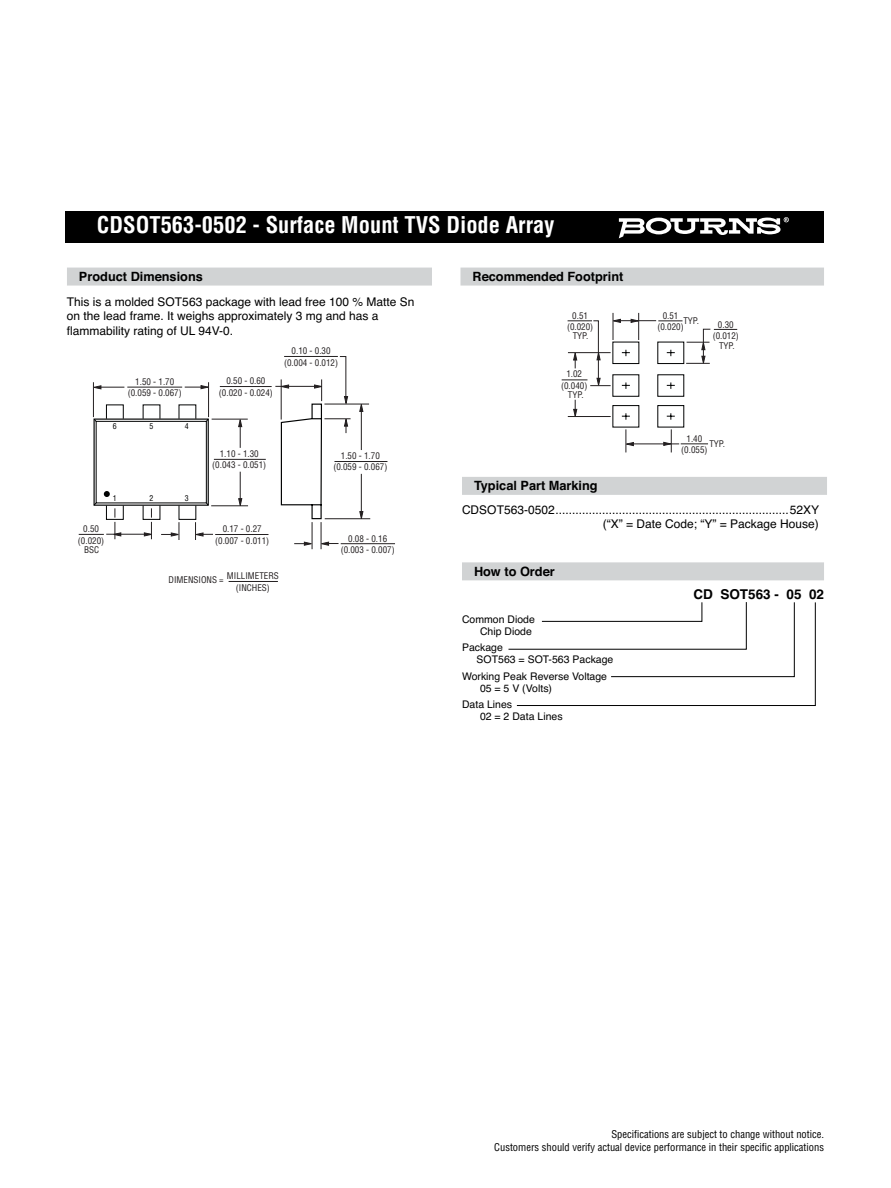
<style>
.page{position:relative;width:891px;height:1188px;background:#fff}
.page>*{position:absolute;margin:0;border:0;box-sizing:border-box;transform-origin:0 0}
.t1{font:700 condensed 22.5px "Helvetica";color:#fff}
.t2{font:700 13.5px "Helvetica";color:#000}
.t3{font:700 12.75px "Helvetica";color:#000}
.t4{font:12px/14.4px "Helvetica";color:#000}
.t5{font:condensed 10.5px/12.8px "Helvetica";color:#000;text-align:right}
.t6{font:10.5px/12px "Helvetica";color:#000}
.t7{font:condensed 9px/11.2px "Helvetica";color:#231f20;text-align:center}
.t8{font:condensed 9px "Helvetica";color:#221e1f}
.t9{font:condensed 7.8px "Helvetica";color:#010202}
</style>
<div class="page">
<div style="left:65px;top:212px;width:759px;height:31px;background:#000"></div>
<svg style="left:619px;top:217px;width:170px;height:21px"></svg>
<div style="left:67px;top:268px;width:365px;height:18px;background:#d1d3d4"></div>
<div style="left:460px;top:268px;width:364px;height:18px;background:#d1d3d4"></div>
<div style="left:462px;top:562px;width:362px;height:18px;background:#d1d3d4"></div>
<div style="left:462px;top:477px;width:365px;height:18px;background:#d1d3d4"></div>
<hr style="left:208px;top:382px;width:1px;height:35px;background:#231f20">
<svg style="left:92px;top:385px;width:32px;height:4px"></svg>
<svg style="left:185px;top:385px;width:25px;height:4px"></svg>
<hr style="left:93px;top:382px;width:1px;height:35px;background:#231f20">
<hr style="left:127px;top:387px;width:55px;height:1px;background:#231f20">
<hr style="left:341px;top:543px;width:54px;height:1px;background:#231f20">
<hr style="left:215px;top:534px;width:54px;height:1px;background:#231f20">
<hr style="left:324px;top:404px;width:45px;height:1px;background:#231f20">
<hr style="left:325px;top:518px;width:45px;height:1px;background:#231f20">
<svg style="left:359px;top:403px;width:4px;height:9px"></svg>
<hr style="left:361px;top:474px;width:1px;height:39px;background:#231f20">
<svg style="left:359px;top:511px;width:4px;height:9px"></svg>
<hr style="left:361px;top:410px;width:1px;height:40px;background:#231f20">
<hr style="left:334px;top:461px;width:53px;height:1px;background:#231f20">
<hr style="left:212px;top:419px;width:36px;height:1px;background:#231f20">
<hr style="left:211px;top:506px;width:37px;height:1px;background:#231f20">
<svg style="left:238px;top:472px;width:4px;height:35px"></svg>
<svg style="left:238px;top:418px;width:4px;height:30px"></svg>
<hr style="left:214px;top:459px;width:52px;height:1px;background:#231f20">
<svg style="left:79px;top:404px;width:134px;height:136px"></svg>
<hr style="left:106px;top:534px;width:44px;height:1px;background:#231f20">
<hr style="left:220px;top:386px;width:52px;height:1px;background:#231f20">
<svg style="left:280px;top:356px;width:71px;height:193px"></svg>
<hr style="left:275px;top:386px;width:46px;height:1px;background:#231f20">
<hr style="left:229px;top:581px;width:49px;height:1px;background:#231f20">
<div style="left:657px;top:342px;width:27px;height:22px;border:1px solid #010202"></div>
<svg style="left:667px;top:350px;width:8px;height:6px"></svg>
<div style="left:613px;top:374px;width:26px;height:23px;border:1px solid #010202"></div>
<div style="left:657px;top:374px;width:27px;height:23px;border:1px solid #010202"></div>
<svg style="left:667px;top:382px;width:8px;height:7px"></svg>
<div style="left:613px;top:405px;width:26px;height:22px;border:1px solid #010202"></div>
<svg style="left:622px;top:413px;width:8px;height:7px"></svg>
<div style="left:657px;top:405px;width:27px;height:22px;border:1px solid #010202"></div>
<svg style="left:667px;top:413px;width:8px;height:7px"></svg>
<svg style="left:663px;top:429px;width:10px;height:23px"></svg>
<hr style="left:632px;top:444px;width:47px;height:1px;background:#231f20">
<svg style="left:625px;top:429px;width:9px;height:23px"></svg>
<svg style="left:681px;top:443px;width:27px;height:1px"></svg>
<svg style="left:658px;top:320px;width:25px;height:1px"></svg>
<hr style="left:620px;top:320px;width:36px;height:1px;background:#231f20">
<hr style="left:568px;top:416px;width:43px;height:1px;background:#231f20">
<svg style="left:573px;top:400px;width:4px;height:16px"></svg>
<svg style="left:562px;top:313px;width:78px;height:76px"></svg>
<svg style="left:686px;top:328px;width:51px;height:36px"></svg>
<svg style="left:508px;top:602px;width:308px;height:104px"></svg>
<h1 class="t1" style="left:97px;top:216px;width:459px">CDSOT563-0502 - Surface Mount TVS Diode Array</h1>
<h3 class="t3" style="left:79px;top:272px;width:125px">Product Dimensions</h3>
<h3 class="t4" style="left:67px;top:296px;width:349px">This is a molded SOT563 package with lead free 100 % Matte Sn on the lead frame. It weighs approximately 3 mg and has a flammability rating of UL 94V-0.</h3>
<h3 class="t3" style="left:472px;top:272px;width:152px">Recommended Footprint</h3>
<p class="t7" style="left:567px;top:311px;width:28px">0.51 (0.020)</p>
<p class="t7" style="left:561px;top:369px;width:28px">1.02 (0.040)</p>
<p class="t8" style="left:573px;top:332px;width:17px">TYP.</p>
<p class="t7" style="left:284px;top:346px;width:56px">0.10 - 0.30 (0.004 - 0.012)</p>
<p class="t7" style="left:219px;top:376px;width:56px">0.50 - 0.60 (0.020 - 0.024)</p>
<p class="t7" style="left:128px;top:378px;width:56px;line-height:10.5px">1.50 - 1.70 (0.059 - 0.067)</p>
<p class="t8" style="left:568px;top:391px;width:17px">TYP.</p>
<p class="t9" style="left:113px;top:423px;width:5px">6</p>
<p class="t9" style="left:149px;top:423px;width:5px">5</p>
<p class="t9" style="left:185px;top:423px;width:5px">4</p>
<p class="t7" style="left:212px;top:449px;width:56px">1.10 - 1.30 (0.043 - 0.051)</p>
<p class="t7" style="left:333px;top:451px;width:56px">1.50 - 1.70 (0.059 - 0.067)</p>
<p class="t7" style="left:657px;top:311px;width:28px">0.51 (0.020)</p>
<p class="t8" style="left:683px;top:317px;width:17px">TYP.</p>
<p class="t7" style="left:713px;top:320px;width:28px">0.30 (0.012)</p>
<p class="t8" style="left:719px;top:342px;width:17px">TYP.</p>
<p class="t7" style="left:681px;top:434px;width:28px;line-height:10.5px">1.40 (0.055)</p>
<p class="t8" style="left:709px;top:440px;width:17px">TYP.</p>
<p class="t9" style="left:113px;top:495px;width:5px">1</p>
<p class="t9" style="left:149px;top:495px;width:5px">2</p>
<p class="t9" style="left:185px;top:495px;width:5px">3</p>
<p class="t7" style="left:78px;top:524px;width:28px">0.50 (0.020)</p>
<p class="t7" style="left:84px;top:545px;width:17px">BSC</p>
<p class="t7" style="left:215px;top:524px;width:56px">0.17 - 0.27 (0.007 - 0.011)</p>
<p class="t7" style="left:227px;top:571px;width:54px">MILLIMETERS (INCHES)</p>
<p class="t8" style="left:169px;top:577px;width:57px">DIMENSIONS =</p>
<p class="t7" style="left:341px;top:533px;width:56px">0.08 - 0.16 (0.003 - 0.007)</p>
<h3 class="t3" style="left:474px;top:481px;width:125px">Typical Part Marking</h3>
<h3 class="t4" style="left:462px;top:504px;width:359px;text-align:right">CDSOT563-0502 ......................................................................52XY (“X” = Date Code; “Y” = Package House)</h3>
<h3 class="t3" style="left:474px;top:567px;width:82px">How to Order</h3>
<p class="t6" style="left:462px;top:614px;width:74px;text-align:right">Common Diode<br>Chip Diode</p>
<p class="t6" style="left:477px;top:643px;width:138px;text-indent:-15px">Package<br>SOT563 = SOT-563 Package</p>
<p class="t6" style="left:480px;top:671px;width:129px;text-indent:-18px">Working Peak Reverse Voltage<br>05 = 5 V (Volts)</p>
<p class="t6" style="left:480px;top:700px;width:84px;text-indent:-18px">Data Lines<br>02 = 2 Data Lines</p>
<h2 class="t2" style="left:693px;top:589px;width:132px">CD SOT563 - 05 02</h2>
<p class="t5" style="left:494px;top:1129px;width:331px">Specifications are subject to change without notice.<br>Customers should verify actual device performance in their specific applications</p>
</div>
